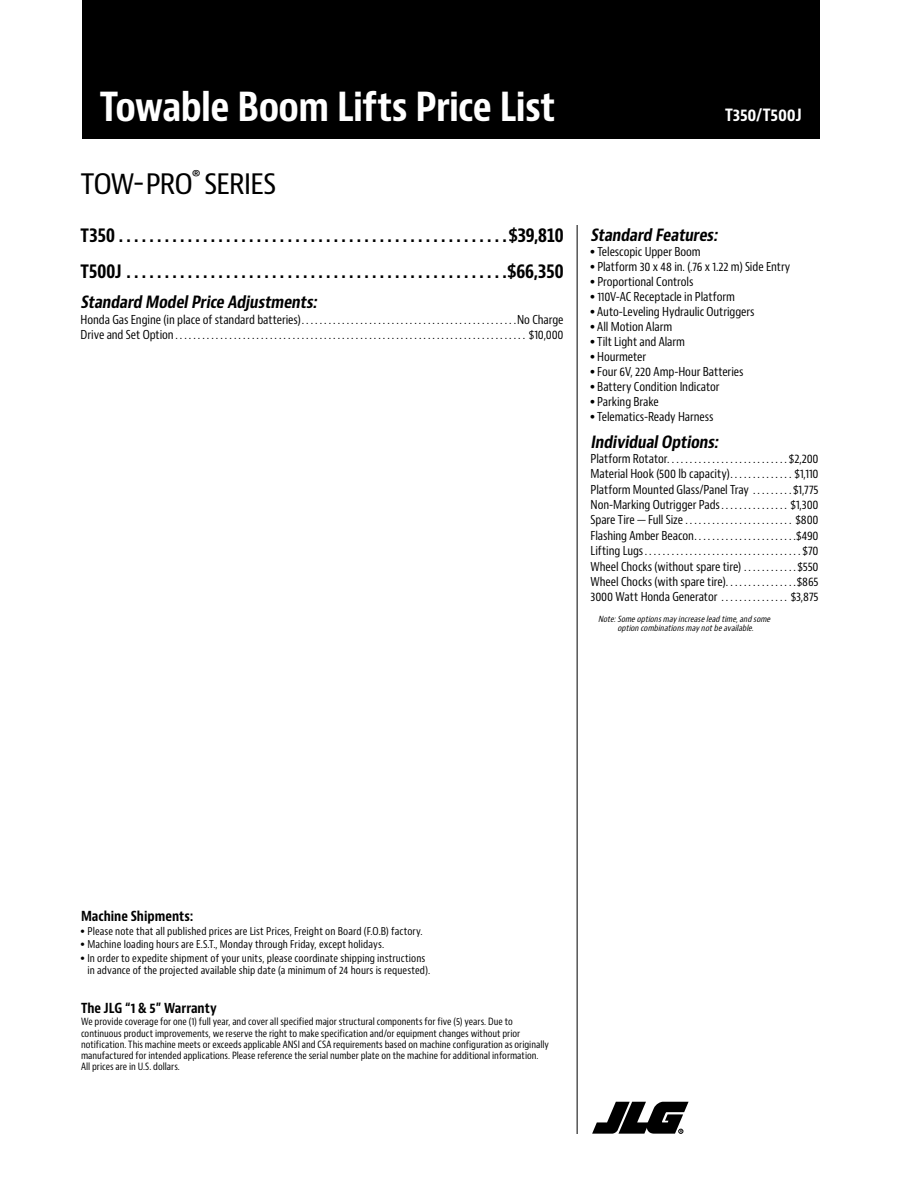
<style>
.page{position:relative;width:918px;height:1188px;background:#fff}
.page>*{position:absolute;margin:0;border:0;box-sizing:border-box;transform-origin:0 0}
.t1{font:700 condensed 39px "Bernino Sans";letter-spacing:-.015em;color:#fff}
.t2{font:condensed 30px "Bernino Sans";letter-spacing:-.04em;color:#000;scale:1.1 1}
.t3{font:700 condensed 18px/36.8px "Bernino Sans";letter-spacing:-.01em;color:#000}
.t4{font:italic 700 condensed 16.5px "Bernino Sans";color:#000}
.t5{font:700 condensed 16.5px "Bernino Sans";color:#fff}
.t6{font:700 condensed 13.5px "Bernino Sans";color:#000}
.t7{font:condensed 12px "Bernino Sans";letter-spacing:-.005em;color:#000}
.t8{font:condensed 10.5px/12px "Bernino Sans";letter-spacing:.005em;color:#000}
.t9{font:condensed 9.75px/11.2px "Bernino Sans";color:#000}
.t10{font:italic condensed 8.25px/9px "Bernino Sans";color:#000;text-align:center}
.s1{font-family:"Helvetica";font-stretch:normal}
</style>
<div class="page">
<div style="left:82px;top:0;width:738px;height:139px;background:#000"></div>
<hr style="left:577px;top:225px;width:1px;height:909px;background:#000">
<svg style="left:592px;top:1102px;width:97px;height:32px"></svg>
<h1 class="t1" style="left:100px;top:83px;width:457px">Towable Boom Lifts Price List</h1>
<h2 class="t2" style="left:81px;top:165px;width:180px">TOW-PRO<sup>®</sup> SERIES</h2>
<h3 class="t3" style="left:81px;top:217px;width:485px">T350 . . . . . . . . . . . . . . . . . . . . . . . . . . . . . . . . . . . . . . . . . . . . . . . . . . $39,810<br>T500J . . . . . . . . . . . . . . . . . . . . . . . . . . . . . . . . . . . . . . . . . . . . . . . . . $66,350</h3>
<h3 class="t4" style="left:81px;top:292px;width:241px">Standard ModelPrice Adjustments:</h3>
<p class="t7" style="left:81px;top:312px;width:224px">Honda Gas Engine (in place of standard batteries)................................................</p>
<p class="t7" style="left:517px;top:312px;width:48px">No Charge</p>
<p class="t7" style="left:81px;top:327px;width:97px">Drive and Set Option...............................................................................</p>
<p class="t7" style="left:529px;top:327px;width:36px">$10,000</p>
<h3 class="t5" style="left:725px;top:105px;width:78px">T350/T500J</h3>
<h3 class="t4" style="left:591px;top:224px;width:132px">Standard Features:</h3>
<p class="t7" style="left:591px;top:244px;width:112px"><span class="s1">•</span> Telescopic Upper Boom</p>
<p class="t7" style="left:591px;top:259px;width:201px"><span class="s1">•</span> Platform 30 x 48 in. (.76 x 1.22 m) Side Entry</p>
<p class="t7" style="left:591px;top:274px;width:104px"><span class="s1">•</span> Proportional Controls</p>
<p class="t7" style="left:591px;top:289px;width:146px"><span class="s1">•</span> 110V-AC Receptacle in Platform</p>
<p class="t7" style="left:591px;top:304px;width:166px"><span class="s1">•</span> Auto-Leveling Hydraulic Outriggers</p>
<p class="t7" style="left:591px;top:319px;width:83px"><span class="s1">•</span> All Motion Alarm</p>
<p class="t7" style="left:591px;top:334px;width:96px"><span class="s1">•</span> Tilt Light and Alarm</p>
<p class="t7" style="left:591px;top:349px;width:57px"><span class="s1">•</span> Hourmeter</p>
<p class="t7" style="left:591px;top:364px;width:154px"><span class="s1">•</span> Four 6V, 220 Amp-Hour Batteries</p>
<p class="t7" style="left:591px;top:379px;width:131px"><span class="s1">•</span> Battery Condition Indicator</p>
<p class="t7" style="left:591px;top:394px;width:70px"><span class="s1">•</span> Parking Brake</p>
<p class="t7" style="left:590px;top:409px;width:125px"><span class="s1">•</span> Telematics-Ready Harness</p>
<h3 class="t4" style="left:591px;top:431px;width:133px">IndividualOptions:</h3>
<p class="t7" style="left:591px;top:451px;width:80px">Platform Rotator...........................</p>
<p class="t7" style="left:789px;top:451px;width:31px">$2,200</p>
<p class="t7" style="left:591px;top:467px;width:143px">Material Hook (500 lb capacity)...............</p>
<p class="t7" style="left:794px;top:467px;width:26px">$1,110</p>
<p class="t7" style="left:591px;top:482px;width:164px">Platform Mounted Glass/Panel Tray.........</p>
<p class="t7" style="left:793px;top:482px;width:27px">$1,775</p>
<p class="t7" style="left:591px;top:497px;width:133px">Non-Marking Outrigger Pads................</p>
<p class="t7" style="left:790px;top:497px;width:30px">$1,300</p>
<p class="t7" style="left:591px;top:513px;width:96px">Spare Tire — Full Size.........................</p>
<p class="t7" style="left:795px;top:513px;width:25px">$800</p>
<p class="t7" style="left:591px;top:528px;width:107px">Flashing Amber Beacon.......................</p>
<p class="t7" style="left:796px;top:528px;width:24px">$490</p>
<p class="t7" style="left:591px;top:543px;width:56px">Lifting Lugs....................................</p>
<p class="t7" style="left:803px;top:543px;width:18px">$70</p>
<p class="t7" style="left:591px;top:559px;width:155px">Wheel Chocks (without spare tire)............</p>
<p class="t7" style="left:797px;top:559px;width:23px">$550</p>
<p class="t7" style="left:591px;top:574px;width:139px">Wheel Chocks (with spare tire)................</p>
<p class="t7" style="left:797px;top:574px;width:23px">$865</p>
<p class="t7" style="left:591px;top:590px;width:132px">3000 Watt Honda Generator................</p>
<p class="t7" style="left:791px;top:590px;width:29px">$3,875</p>
<p class="t10" style="left:598px;top:615px;width:176px">Note:Someoptionsmayincreaseleadtime,andsome optioncombinationsmaynotbeavailable.</p>
<p class="t6" style="left:81px;top:908px;width:114px">Machine Shipments:</p>
<p class="t8" style="left:81px;top:925px;width:343px"><span class="s1">•</span> Please note that all published prices are List Prices, Freight on Board (F.O.B) factory.</p>
<p class="t8" style="left:81px;top:938px;width:305px"><span class="s1">•</span> Machine loading hours are E.S.T., Monday through Friday, except holidays.</p>
<p class="t8" style="left:87px;top:952px;width:344px;text-indent:-6px"><span class="s1">•</span> In order to expedite shipment of your units, please coordinate shipping instructions in advance of the projected available ship date (a minimum of 24 hours is requested).</p>
<p class="t6" style="left:81px;top:999px;width:137px">The JLG “1 &amp; 5” Warranty</p>
<p class="t9" style="left:81px;top:1016px;width:470px">We provide coverage for one (1) full year, and cover all specified major structural components for five (5) years. Due to continuous product improvements, we reserve the right to make specification and/or equipment changes without prior notification. This machine meets or exceeds applicable ANSI and CSA requirements based on machine configuration as originally manufactured for intended applications. Please reference the serial number plate on the machine for additional information.<br>All prices are in U.S. dollars.</p>
</div>
